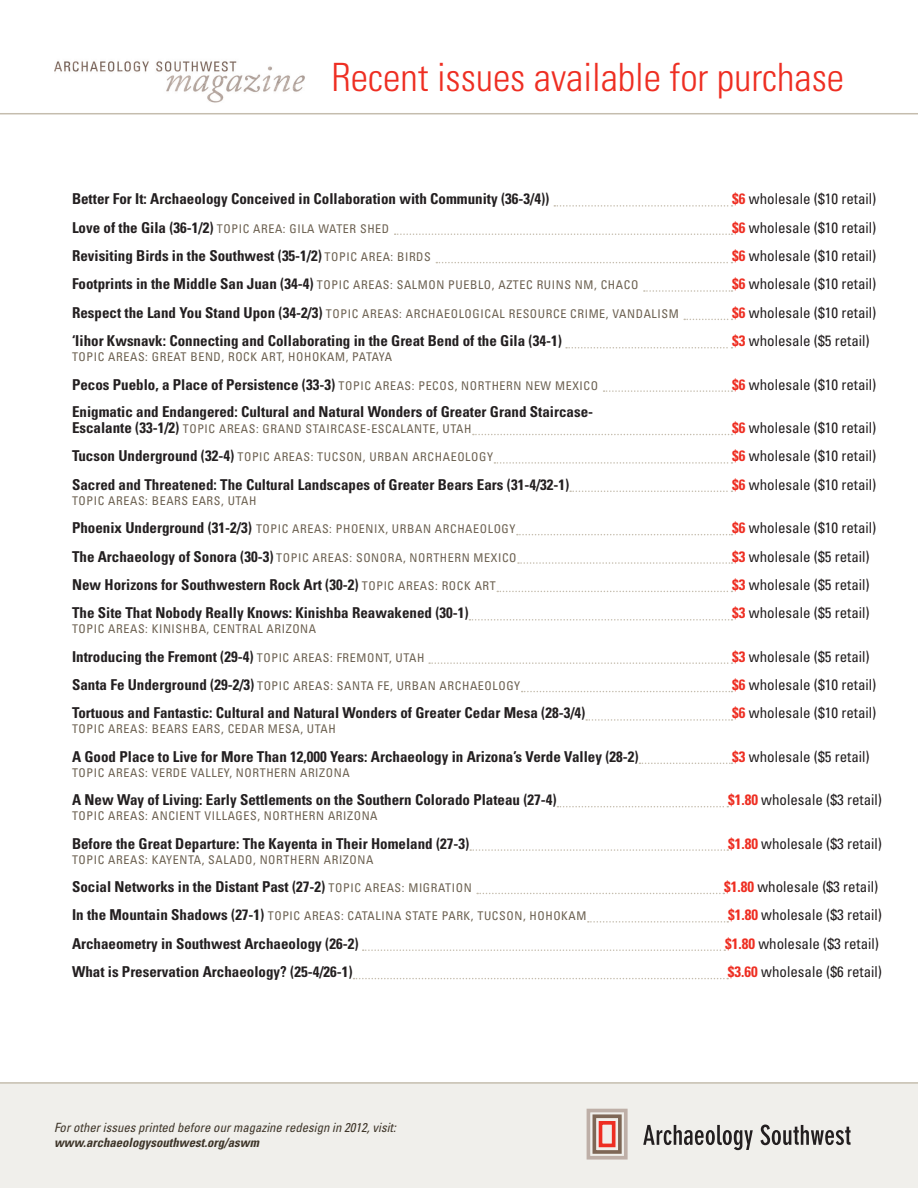
<style>
.page{position:relative;width:918px;height:1188px;background:#fff}
.page>*{position:absolute;margin:0;border:0;box-sizing:border-box;transform-origin:0 0}
.t1{font:300 condensed 39px "Univers LT Std";color:#ee2e22}
.Magazine{font:700 condensed 15px "Univers LT Std";color:#231f20}
.Magazine-2{font:condensed 15px "Univers";color:#231f20}
.t2{font:italic condensed 12.75px/15.3px "Univers LT Std";color:#3e3529}
.Magazine-3{font:condensed 12px "Univers LT Std";letter-spacing:.05em;color:#6c6151}
.s1{font-family:"Univers LT Std";font-weight:700;color:#ee2e22}
.s2{font-weight:700;font-size:15px;color:#231f20}
.s3{font-weight:400;font-size:12px;color:#6c6151}
.s4{font-weight:700}
</style>
<div class="page">
<div style="left:0;top:1084px;width:918px;height:104px;background:#f0efeb"></div>
<hr style="left:0;top:1082px;width:918px;height:2px;background:#c5bdae">
<img style="left:54px;top:61px;width:251px;height:42px">
<div style="left:587px;top:1109px;width:41px;height:51px;border:4px solid #beafa7"></div>
<div style="left:593px;top:1114px;width:29px;height:40px;border:4px solid #7e6756"></div>
<div style="left:599px;top:1121px;width:17px;height:26px;border:4px solid #ee2e22"></div>
<svg style="left:643px;top:1125px;width:110px;height:25px"></svg>
<svg style="left:761px;top:1125px;width:90px;height:20px"></svg>
<hr style="left:0;top:113px;width:918px;height:1px;background:#c5bdae">
<svg style="left:554px;top:205px;width:178px;height:2px"></svg>
<svg style="left:395px;top:233px;width:337px;height:2px"></svg>
<svg style="left:436px;top:262px;width:296px;height:1px"></svg>
<svg style="left:644px;top:290px;width:88px;height:2px"></svg>
<svg style="left:684px;top:319px;width:48px;height:1px"></svg>
<svg style="left:566px;top:347px;width:166px;height:2px"></svg>
<svg style="left:604px;top:390px;width:128px;height:2px"></svg>
<svg style="left:473px;top:434px;width:259px;height:1px"></svg>
<svg style="left:494px;top:462px;width:238px;height:2px"></svg>
<svg style="left:570px;top:491px;width:162px;height:1px"></svg>
<svg style="left:517px;top:534px;width:215px;height:1px"></svg>
<svg style="left:518px;top:562px;width:214px;height:2px"></svg>
<svg style="left:497px;top:591px;width:235px;height:1px"></svg>
<svg style="left:469px;top:619px;width:263px;height:2px"></svg>
<svg style="left:429px;top:662px;width:303px;height:2px"></svg>
<svg style="left:522px;top:691px;width:210px;height:1px"></svg>
<svg style="left:586px;top:719px;width:146px;height:2px"></svg>
<svg style="left:639px;top:763px;width:93px;height:1px"></svg>
<svg style="left:557px;top:806px;width:171px;height:1px"></svg>
<svg style="left:470px;top:849px;width:258px;height:2px"></svg>
<svg style="left:477px;top:893px;width:247px;height:1px"></svg>
<svg style="left:588px;top:921px;width:140px;height:2px"></svg>
<svg style="left:363px;top:949px;width:362px;height:2px"></svg>
<svg style="left:353px;top:978px;width:375px;height:1px"></svg>
<p class="t1" style="left:332px;top:54px;width:514px">Recent issues available for purchase</p>
<p class="Magazine" style="left:72px;top:190px;width:479px">Better For It: Archaeology Conceived in Collaboration with Community (36-3/4))</p>
<p class="Magazine-2" style="left:732px;top:190px;width:146px"><span class="s1">$6</span> wholesale ($10 retail)</p>
<p class="Magazine-3" style="left:72px;top:221px;width:319px"><span class="s2">Love of the Gila (36-1/2)</span> TOPIC AREA: GILA WATER SHED</p>
<p class="Magazine-2" style="left:732px;top:218px;width:146px"><span class="s1">$6</span> wholesale ($10 retail)</p>
<p class="Magazine" style="left:72px;top:247px;width:360px">Revisiting Birds in the Southwest (35-1/2) <span class="s3">TOPIC AREA: BIRDS</span></p>
<p class="Magazine-2" style="left:732px;top:246px;width:146px"><span class="s1">$6</span> wholesale ($10 retail)</p>
<p class="Magazine-3" style="left:72px;top:278px;width:568px"><span class="s2">Footprints in the Middle San Juan (34-4)</span> TOPIC AREAS: SALMON PUEBLO, AZTEC RUINS NM, CHACO</p>
<p class="Magazine-2" style="left:732px;top:275px;width:146px"><span class="s1">$6</span> wholesale ($10 retail)</p>
<p class="Magazine-3" style="left:72px;top:306px;width:608px"><span class="s2">Respect the Land You Stand Upon (34-2/3)</span> TOPIC AREAS: ARCHAEOLOGICAL RESOURCE CRIME, VANDALISM</p>
<p class="Magazine-2" style="left:732px;top:303px;width:146px"><span class="s1">$6</span> wholesale ($10 retail)</p>
<p class="Magazine" style="left:72px;top:332px;width:491px">‘Iihor Kwsnavk: Connecting and Collaborating in the Great Bend of the Gila (34-1)</p>
<p class="Magazine-2" style="left:732px;top:331px;width:139px"><span class="s1">$3</span> wholesale ($5 retail)</p>
<p class="Magazine-3" style="left:72px;top:349px;width:322px">TOPIC AREAS: GREAT BEND, ROCK ART, HOHOKAM, PATAYA</p>
<p class="Magazine" style="left:72px;top:375px;width:528px">Pecos Pueblo, a Place of Persistence (33-3) <span class="s3">TOPIC AREAS: PECOS, NORTHERN NEW MEXICO</span></p>
<p class="Magazine-2" style="left:732px;top:375px;width:146px"><span class="s1">$6</span> wholesale ($10 retail)</p>
<p class="Magazine" style="left:72px;top:402px;width:523px">Enigmatic and Endangered: Cultural and Natural Wonders of Greater Grand Staircase-</p>
<p class="Magazine-3" style="left:72px;top:421px;width:401px"><span class="s2">Escalante (33-1/2)</span> TOPIC AREAS: GRAND STAIRCASE-ESCALANTE, UTAH</p>
<p class="Magazine-2" style="left:732px;top:418px;width:146px"><span class="s1">$6</span> wholesale ($10 retail)</p>
<p class="Magazine-3" style="left:72px;top:450px;width:423px"><span class="s2">Tucson Underground (32-4)</span> TOPIC AREAS: TUCSON, URBAN ARCHAEOLOGY</p>
<p class="Magazine-2" style="left:732px;top:447px;width:146px"><span class="s1">$6</span> wholesale ($10 retail)</p>
<p class="Magazine" style="left:72px;top:475px;width:499px">Sacred and Threatened: The Cultural Landscapes of Greater Bears Ears (31-4/32-1)</p>
<p class="Magazine-2" style="left:732px;top:475px;width:146px"><span class="s1">$6</span> wholesale ($10 retail)</p>
<p class="Magazine-3" style="left:72px;top:493px;width:186px">TOPIC AREAS: BEARS EARS, UTAH</p>
<p class="Magazine-3" style="left:72px;top:521px;width:445px"><span class="s2">Phoenix Underground (31-2/3)</span> TOPIC AREAS: PHOENIX, URBAN ARCHAEOLOGY</p>
<p class="Magazine-2" style="left:732px;top:518px;width:146px"><span class="s1">$6</span> wholesale ($10 retail)</p>
<p class="Magazine-3" style="left:72px;top:550px;width:446px"><span class="s2">The Archaeology of Sonora (30-3)</span> TOPIC AREAS: SONORA, NORTHERN MEXICO</p>
<p class="Magazine-2" style="left:732px;top:547px;width:139px"><span class="s1">$3</span> wholesale ($5 retail)</p>
<p class="Magazine" style="left:72px;top:575px;width:425px">New Horizons for Southwestern Rock Art (30-2) <span class="s3">TOPIC AREAS: ROCK ART</span></p>
<p class="Magazine-2" style="left:732px;top:575px;width:139px"><span class="s1">$3</span> wholesale ($5 retail)</p>
<p class="Magazine" style="left:72px;top:604px;width:398px">The Site That Nobody Really Knows: Kinishba Reawakened (30-1)</p>
<p class="Magazine-2" style="left:732px;top:603px;width:139px"><span class="s1">$3</span> wholesale ($5 retail)</p>
<p class="Magazine-3" style="left:72px;top:621px;width:246px">TOPIC AREAS: KINISHBA, CENTRAL ARIZONA</p>
<p class="Magazine" style="left:72px;top:647px;width:354px">Introducing the Fremont (29-4) <span class="s3">TOPIC AREAS: FREMONT, UTAH</span></p>
<p class="Magazine-2" style="left:732px;top:647px;width:139px"><span class="s1">$3</span> wholesale ($5 retail)</p>
<p class="Magazine-3" style="left:72px;top:678px;width:450px"><span class="s2">Santa Fe Underground (29-2/3)</span> TOPIC AREAS: SANTA FE, URBAN ARCHAEOLOGY</p>
<p class="Magazine-2" style="left:732px;top:675px;width:146px"><span class="s1">$6</span> wholesale ($10 retail)</p>
<p class="Magazine" style="left:72px;top:704px;width:515px">Tortuous and Fantastic: Cultural and Natural Wonders of Greater Cedar Mesa (28-3/4)</p>
<p class="Magazine-2" style="left:732px;top:704px;width:146px"><span class="s1">$6</span> wholesale ($10 retail)</p>
<p class="Magazine-3" style="left:72px;top:722px;width:265px">TOPIC AREAS: BEARS EARS, CEDAR MESA, UTAH</p>
<p class="Magazine" style="left:72px;top:747px;width:568px">A Good Place to Live for More Than 12,000 Years: Archaeology in Arizona’s Verde Valley (28-2)</p>
<p class="Magazine-2" style="left:732px;top:747px;width:139px"><span class="s1">$3</span> wholesale ($5 retail)</p>
<p class="Magazine-3" style="left:72px;top:765px;width:279px">TOPIC AREAS: VERDE VALLEY, NORTHERN ARIZONA</p>
<p class="Magazine" style="left:72px;top:791px;width:486px">A New Way of Living: Early Settlements on the Southern Colorado Plateau (27-4)</p>
<p class="Magazine-2" style="left:728px;top:790px;width:155px"><span class="s1">$1.80</span> wholesale ($3 retail)</p>
<p class="Magazine-3" style="left:72px;top:808px;width:307px">TOPIC AREAS: ANCIENT VILLAGES, NORTHERN ARIZONA</p>
<p class="Magazine" style="left:72px;top:834px;width:399px">Before the Great Departure: The Kayenta in Their Homeland (27-3)</p>
<p class="Magazine-2" style="left:728px;top:834px;width:155px"><span class="s1">$1.80</span> wholesale ($3 retail)</p>
<p class="Magazine-3" style="left:72px;top:852px;width:303px">TOPIC AREAS: KAYENTA, SALADO, NORTHERN ARIZONA</p>
<p class="Magazine" style="left:72px;top:877px;width:401px">Social Networks in the Distant Past (27-2) <span class="s3">TOPIC AREAS: MIGRATION</span></p>
<p class="Magazine-2" style="left:724px;top:877px;width:156px"><span class="s1">$1.80</span> wholesale ($3 retail)</p>
<p class="Magazine-3" style="left:72px;top:908px;width:516px"><span class="s2">In the Mountain Shadows (27-1)</span> TOPIC AREAS: CATALINA STATE PARK, TUCSON, HOHOKAM</p>
<p class="Magazine-2" style="left:728px;top:906px;width:155px"><span class="s1">$1.80</span> wholesale ($3 retail)</p>
<p class="Magazine" style="left:72px;top:934px;width:288px">Archaeometry in Southwest Archaeology (26-2)</p>
<p class="Magazine-2" style="left:725px;top:934px;width:156px"><span class="s1">$1.80</span> wholesale ($3 retail)</p>
<p class="Magazine" style="left:72px;top:963px;width:282px">What is Preservation Archaeology? (25-4/26-1)</p>
<p class="Magazine-2" style="left:728px;top:962px;width:156px"><span class="s1">$3.60</span> wholesale ($6 retail)</p>
<p class="t2" style="left:54px;top:1120px;width:343px">For other issues printed before our magazine redesign in 2012, visit: <span class="s4">www.archaeologysouthwest.org/aswm</span></p>
</div>
